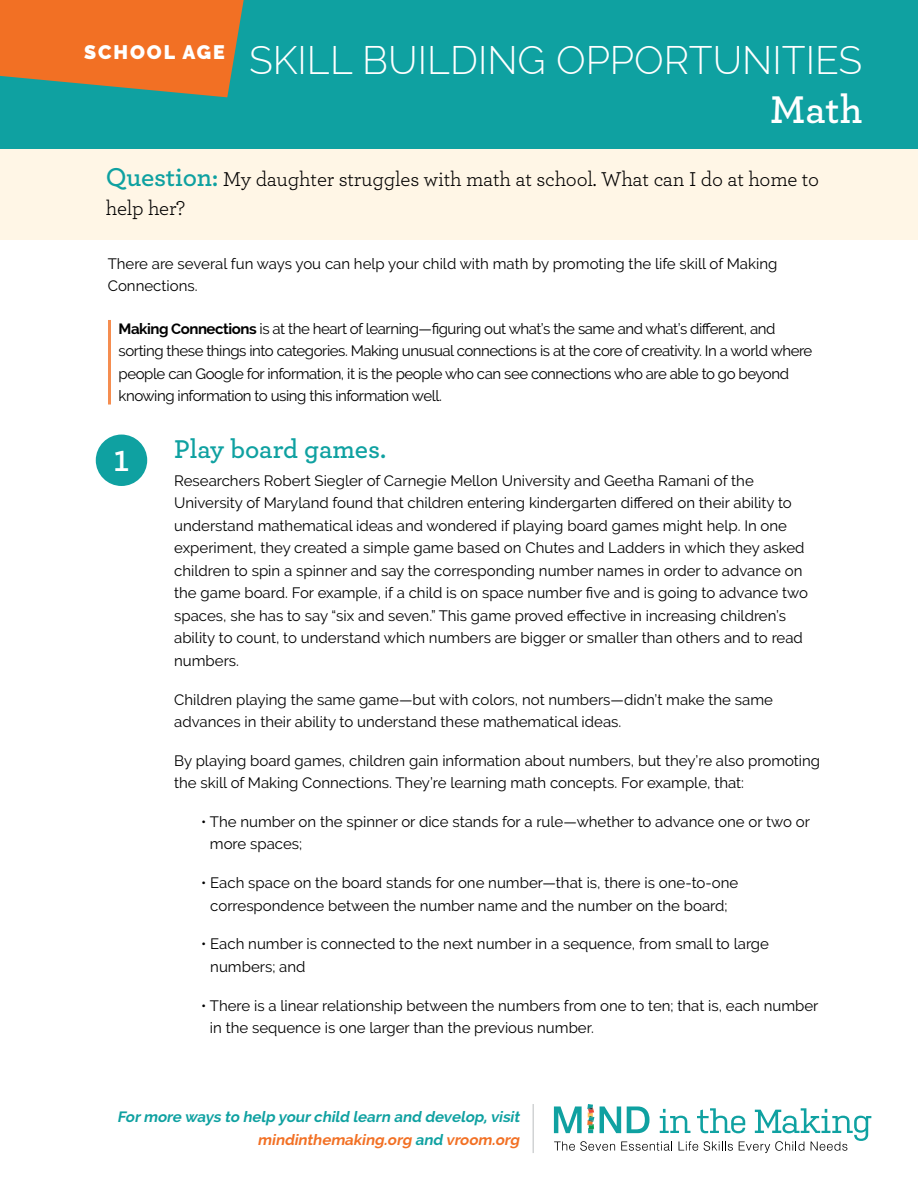
<style>
.page{position:relative;width:918px;height:1188px;background:#fff}
.page>*{position:absolute;margin:0;border:0;box-sizing:border-box;transform-origin:0 0}
.t1{font:600 40.5px "Archer Pro";color:#fff}
.t2{font:300 39px "Raleway";color:#fff}
.t3{font:600 27px "Archer Pro";letter-spacing:-.01em;color:#0fa1a1}
.t4{font:21px/28.5px "Archer Pro";letter-spacing:-.01em;color:#000}
.t5{font:15px/22.5px "Raleway";color:#000}
.t6{font:15px/22.5px "Raleway";letter-spacing:-.03em;color:#000}
.t7{font:italic 700 15px/22.5px "Raleway";color:#0fa1a1;text-align:right}
.s1{font-weight:600;font-size:27px;color:#0fa1a1}
.s2{font-weight:700}
.s3{font-size:39px;color:#fff}
.s4{color:#f27024}
</style>
<div class="page">
<svg style="left:554px;top:1104px;width:317px;height:49px"></svg>
<hr style="left:532px;top:1104px;width:2px;height:49px;background:#d1d3d4">
<div style="left:0;top:0;width:918px;height:240px;background:#fff6e6"></div>
<div style="left:0;top:0;width:918px;height:148px;background:#0fa1a1"></div>
<svg style="left:0;top:0;width:244px;height:97px;background:#d37634"></svg>
<div style="left:96px;top:435px;width:51px;height:51px;background:#0fa1a1;border-radius:50%"></div>
<hr style="left:108px;top:320px;width:3px;height:85px;background:#f58d50">
<h2 class="t2" style="left:84px;top:37px;width:780px"><sup>SCHOOL</sup> <sup>AGE</sup> SKILL BUILDING OPPORTUNITIES</h2>
<h1 class="t1" style="left:770px;top:80px;width:94px">Math</h1>
<h3 class="t4" style="left:106px;top:164px;width:715px"><span class="s1">Question:</span> My daughter struggles with math at school. What can I do at home to help her?</h3>
<p class="t5" style="left:108px;top:252px;width:671px">There are several fun ways you can help your child with math by promoting the life skill of Making<br>Connections.</p>
<p class="t6" style="left:119px;top:317px;width:695px"><span class="s2">Making Connections</span> is at the heart of learning—figuring out what’s the same and what’s different, and sorting these things into categories. Making unusual connections is at the core of creativity. In a world where people can Google for information, it is the people who can see connections who are able to go beyond knowing information to using this information well.</p>
<h3 class="t3" style="left:113px;top:429px;width:274px"><span class="s3">1</span> Play board games.</h3>
<p class="t5" style="left:174px;top:469px;width:635px">Researchers Robert Siegler of Carnegie Mellon University and Geetha Ramani of the University of Maryland found that children entering kindergarten differed on their ability to understand mathematical ideas and wondered if playing board games might help. In one experiment, they created a simple game based on Chutes and Ladders in which they asked children to spin a spinner and say the corresponding number names in order to advance on the game board. For example, if a child is on space number five and is going to advance two spaces, she has to say “six and seven.” This game proved effective in increasing children’s ability to count, to understand which numbers are bigger or smaller than others and to read numbers.</p>
<p class="t5" style="left:174px;top:688px;width:600px">Children playing the same game—but with colors, not numbers—didn’t make the same advances in their ability to understand these mathematical ideas.</p>
<p class="t5" style="left:174px;top:749px;width:648px">By playing board games, children gain information about numbers, but they’re also promoting the skill of Making Connections. They’re learning math concepts. For example, that:</p>
<p class="t5" style="left:210px;top:810px;width:602px;text-indent:-9px">• The number on the spinner or dice stands for a rule—whether to advance one or two or more spaces;</p>
<p class="t5" style="left:201px;top:872px;width:539px;text-align:center">• Each space on the board stands for one number—that is, there is one-to-one correspondence between the number name and the number on the board;</p>
<p class="t5" style="left:210px;top:933px;width:560px;text-indent:-9px">• Each number is connected to the next number in a sequence, from small to large numbers; and</p>
<p class="t5" style="left:210px;top:994px;width:610px;text-indent:-9px">• There is a linear relationship between the numbers from one to ten; that is, each number in the sequence is one larger than the previous number.</p>
<p class="t7" style="left:117px;top:1106px;width:407px">Formore ways to help yourchild learn and develop,visit <span class="s4">mindinthemaking.org</span> and <span class="s4">vroom.org</span></p>
</div>
